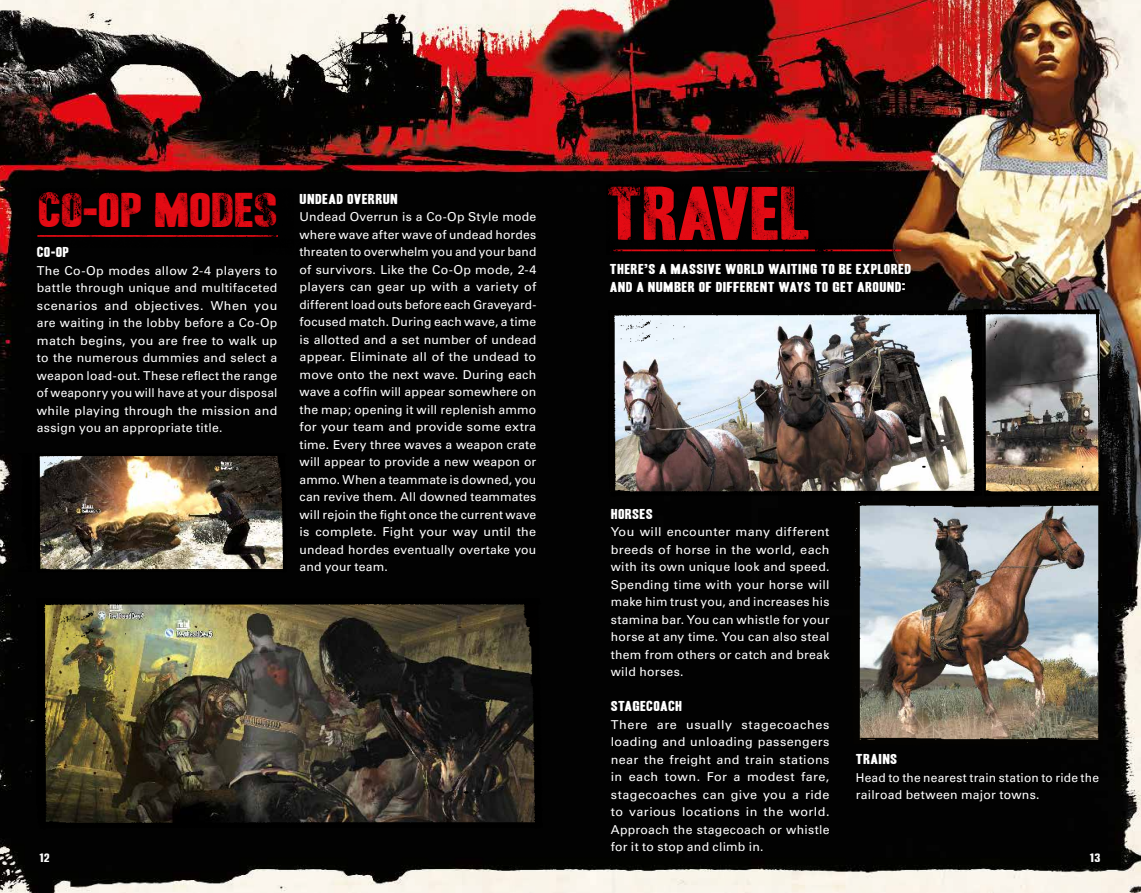
<style>
.page{position:relative;width:1141px;height:893px;background:#fff}
.page>*{position:absolute;margin:0;border:0;box-sizing:border-box;transform-origin:0 0}
.t1{font:73.5px "RDR Ultra Headline";letter-spacing:-.015em;color:#e50b14}
.t2{font:47.6px "RDR Ultra Headline";letter-spacing:-.015em;color:#e50b14}
.t3{font:14px/17.5px "RDR Ultra Headline";letter-spacing:.03em;color:#fff}
.t4{font:12.25px/17.5px "Univers";letter-spacing:.02em;color:#fff;text-align:justify}
.t5{font:11.9px "RDR Ultra Headline";color:#fff}
.s1{font-family:"Impact"}
</style>
<div class="page">
<img style="left:0;top:0;width:1141px;height:893px">
<img style="left:850px;top:502px;width:252px;height:243px">
<img style="left:973px;top:309px;width:138px;height:195px">
<hr style="left:610px;top:249px;width:291px;height:2px;background:#e50b14">
<div style="left:606px;top:184px;width:209px;height:70px;background:#010101"></div>
<img style="left:816px;top:240px;width:80px;height:14px">
<img style="left:253px;top:240px;width:81px;height:14px">
<div style="left:31px;top:188px;width:262px;height:59px;background:#010101"></div>
<img style="left:608px;top:309px;width:372px;height:192px">
<img style="left:37px;top:598px;width:507px;height:237px">
<img style="left:19px;top:454px;width:271px;height:132px">
<h1 class="t1" style="left:606px;top:172px;width:205px">TRAVEL</h1>
<p class="t3" style="left:610px;top:260px;width:303px">THERE’S A MASSIVE WORLD WAITING TO BE EXPLORED<br>AND A NUMBER OF DIFFERENT WAYS TO GET AROUND:</p>
<h2 class="t2" style="left:37px;top:183px;width:242px">CO<span class="s1">-</span>OP MODES</h2>
<p class="t3" style="left:37px;top:243px;width:34px">CO<span class="s1">-</span>OP</p>
<p class="t4" style="left:37px;top:262px;width:242px">The Co-Op modes allow 2-4 players to battle through unique and multifaceted scenarios and objectives. When you are waiting in the lobby before a Co-Op match begins, you are free to walk up to the numerous dummies and select a weapon load-out. These reflect the range of weaponry you will have at your disposal while playing through the mission and assign you an appropriate title.</p>
<p class="t3" style="left:300px;top:189px;width:100px">UNDEAD OVERRUN</p>
<p class="t4" style="left:300px;top:208px;width:238px">Undead Overrun is a Co-Op Style mode where wave after wave of undead hordes threaten to overwhelm you and your band of survivors. Like the Co-Op mode, 2-4 players can gear up with a variety of different load outs before each Graveyard&shy;focused match. During each wave, a time is allotted and a set number of undead appear. Eliminate all of the undead to move onto the next wave. During each wave a coffin will appear somewhere on the map; opening it will replenish ammo for your team and provide some extra time. Every three waves a weapon crate will appear to provide a new weapon or ammo. When a teammate is downed, you can revive them. All downed teammates will rejoin the fight once the current wave is complete. Fight your way until the undead hordes eventually overtake you and your team.</p>
<p class="t3" style="left:611px;top:504px;width:44px">HORSES</p>
<p class="t4" style="left:611px;top:523px;width:220px">You will encounter many different breeds of horse in the world, each with its own unique look and speed.<br>Spending time with your horse will make him trust you, and increases his stamina bar. You can whistle for your horse at any time. You can also steal them from others or catch and break wild horses.</p>
<p class="t3" style="left:611px;top:697px;width:73px">STAGECOACH</p>
<p class="t4" style="left:611px;top:715px;width:220px">There are usually stagecoaches loading and unloading passengers near the freight and train stations in each town. For a modest fare, stagecoaches can give you a ride to various locations in the world.<br>Approach the stagecoach or whistle for it to stop and climb in.</p>
<p class="t3" style="left:856px;top:750px;width:43px">TRAINS</p>
<p class="t4" style="left:856px;top:769px;width:245px">Head to the nearest train station to ride the railroad between major towns.</p>
<p class="t5" style="left:39px;top:851px;width:12px">12</p>
<p class="t5" style="left:1090px;top:851px;width:12px">13</p>
</div>
